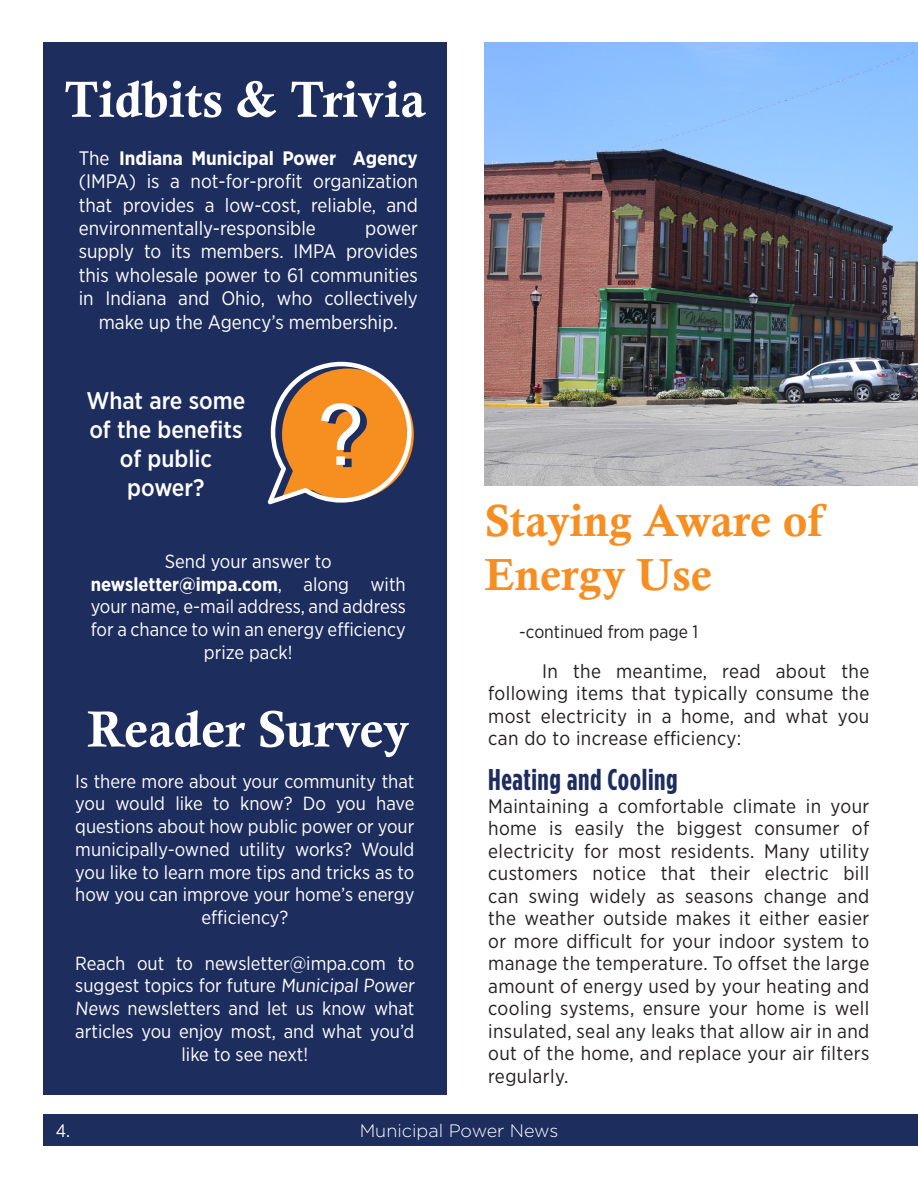
<style>
.page{position:relative;width:918px;height:1188px;background:#fff}
.page>*{position:absolute;margin:0;border:0;box-sizing:border-box;transform-origin:0 0}
.t1{font:51px "Calis MT Bol";color:#fff}
.t2{font:45px/54px "Calis MT Bol";color:#f68e21}
.t3{font:700 30px "Gotham Condensed";letter-spacing:.02em;color:#1d2d5e}
.t4{font:500 24px/28.8px "Gotham Narrow";color:#fff;text-align:center}
.t5{font:19.5px/22.5px "Gotham Narrow";letter-spacing:.02em;color:#231f20;text-align:justify}
.t6{font:19.5px/23.4px "Gotham Narrow";color:#fff;text-align:justify}
.t7{font:18.9px/22.8px "Gotham Narrow";color:#fff;text-align:center}
.t8{font:18px "Gotham Narrow";color:#231f20}
.t9{font:300 18px "Gotham";color:#fff}
.t10{font:18px "Gotham Narrow";color:#fff}
.s1{font-weight:700}
</style>
<div class="page">
<div style="left:43px;top:1114px;width:875px;height:32px;background:#1d2d5e"></div>
<div style="left:43px;top:42px;width:403px;height:1053px;background:#1d2d5e"></div>
<svg style="left:268px;top:362px;width:146px;height:142px"></svg>
<img style="left:485px;top:42px;width:433px;height:444px">
<p class="t1" style="left:64px;top:70px;width:363px">Tidbits &amp; Trivia</p>
<p class="t6" style="left:79px;top:146px;width:341px">The <span class="s1">Indiana Municipal Power Agency </span>(IMPA) is a not-for-profit organization that provides a low-cost, reliable, and environmentally-responsible</p>
<p class="t6" style="left:365px;top:216px;width:54px">power</p>
<p class="t6" style="left:79px;top:239px;width:341px">supply to its members. IMPA provides</p>
<p class="t6" style="left:79px;top:263px;width:341px">this wholesale power to 61 communities</p>
<p class="t6" style="left:79px;top:286px;width:341px">in Indiana and Ohio, who collectively</p>
<p class="t6" style="left:99px;top:310px;width:301px">make up the Agency’s membership.</p>
<p class="t4" style="left:87px;top:386px;width:160px">What are some of the benefits of public power?</p>
<p class="t7" style="left:165px;top:549px;width:168px">Send your answer to</p>
<p class="t7" style="left:91px;top:572px;width:317px"><span class="s1">newsletter@impa.com</span>, along with your name, e-mail address, and address for a chance to win an energy efficiency prize pack!</p>
<p class="t1" style="left:88px;top:700px;width:323px">Reader Survey</p>
<p class="t7" style="left:75px;top:769px;width:341px">Is there more about your community that you would like to know? Do you have questions about how public power or your municipally-owned utility works? Would you like to learn more tips and tricks as to how you can improve your home’s energy efficiency?</p>
<p class="t7" style="left:75px;top:951px;width:343px">Reach out to newsletter@impa.com to suggest topics for future Municipal Power News newsletters and let us know what articles you enjoy most, and what you’d like to see next!</p>
<p class="t2" style="left:485px;top:494px;width:340px">Staying Aware of<br>Energy Use</p>
<p class="t8" style="left:519px;top:620px;width:181px">-continued from page 1</p>
<p class="t5" style="left:488px;top:659px;width:383px;text-indent:54px">In the meantime, read about the following items that typically consume the most electricity in a home, and what you can do to increase efficiency:</p>
<p class="t3" style="left:488px;top:762px;width:191px">Heating and Cooling</p>
<p class="t5" style="left:488px;top:794px;width:383px">Maintaining a comfortable climate in your home is easily the biggest consumer of electricity for most residents. Many utility customers notice that their electric bill can swing widely as seasons change and the weather outside makes it either easier or more difficult for your indoor system to manage the temperature. To offset the large amount of energy used by your heating and cooling systems, ensure your home is well insulated, seal any leaks that allow air in and out of the home, and replace your air filters regularly.</p>
<p class="t10" style="left:56px;top:1120px;width:16px">4.</p>
<p class="t9" style="left:360px;top:1119px;width:200px">Municipal Power News</p>
</div>
